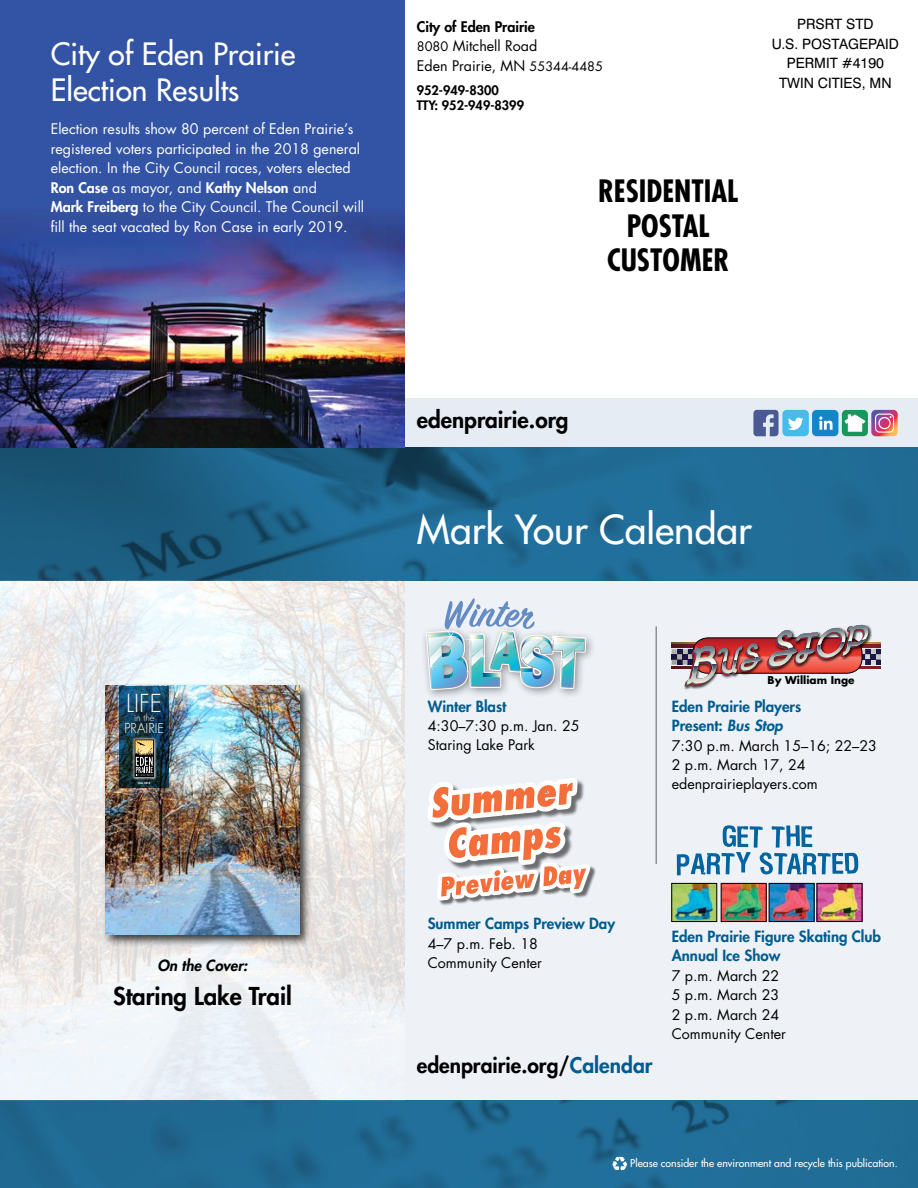
<style>
.page{position:relative;width:918px;height:1188px;background:#fff}
.page>*{position:absolute;margin:0;border:0;box-sizing:border-box;transform-origin:0 0}
.t1{font:39px "Futura";color:#fff}
.t2{font:30px/36px "Futura";color:#fff}
.t3{font:700 condensed 30px/34.7px "Futura";color:#000;text-align:center}
.t4{font:300 24.15px "Futura";color:#fff}
.t5{font:800 24px "Futura";color:#000}
.t6{font:800 22.5px "Futura";color:#000}
.t7{font:800 21px "Futura";color:#000}
.t8{font:800 15px/19.5px "Futura";color:#005c8f}
.t9{font:italic 800 15px "Futura";color:#000}
.t10{font:14.25px/19.5px "Futura";color:#fff}
.t11{font:14.25px/19.5px "Futura";color:#000}
.t12{font:14.25px/19.5px "Swiss 721 BT";color:#000;text-align:center}
.t13{font:300 13.2px "Futura";color:#fff}
.t14{font:800 12.75px/15px "Futura";color:#000}
.t15{font:10.5px "Futura";color:#fff}
.t16{font:700 10.5px "Futura";color:#000}
.t17{font:300 9.15px "Futura";color:#fff}
.t18{font:800 2.7px "Futura";color:#fff}
.s1{font-weight:800}
.s2{font-size:12.75px}
.s3{font-style:italic}
.s4{color:#005c8f}
</style>
<div class="page">
<div style="left:405px;top:398px;width:513px;height:49px;background:#e5ecf4"></div>
<div style="left:405px;top:580px;width:513px;height:520px;background:#eef2f7"></div>
<svg style="left:0;top:447px;width:918px;height:133px;background:#1d638a"></svg>
<div style="left:0;top:1100px;width:918px;height:88px;background:#206d96"></div>
<img style="left:0;top:0;width:405px;height:447px">
<svg style="left:871px;top:410px;width:27px;height:26px"></svg>
<svg style="left:753px;top:410px;width:26px;height:26px"></svg>
<div style="left:782px;top:410px;width:27px;height:26px;background:#47bbe9;border-radius:4px"></div>
<svg style="left:788px;top:418px;width:15px;height:12px"></svg>
<div style="left:842px;top:410px;width:26px;height:26px;background:#18975d;border-radius:4px"></div>
<svg style="left:844px;top:414px;width:21px;height:18px"></svg>
<div style="left:812px;top:410px;width:26px;height:26px;background:#1486c8;border-radius:4px"></div>
<svg style="left:819px;top:416px;width:14px;height:14px"></svg>
<hr style="left:656px;top:626px;width:1px;height:238px;background:#5f6062">
<svg style="left:612px;top:1156px;width:15px;height:15px"></svg>
<img style="left:0;top:580px;width:405px;height:520px">
<div style="left:102px;top:682px;width:210px;height:266px;background:#000;opacity:.75"></div>
<img style="left:106px;top:686px;width:193px;height:249px">
<svg style="left:119px;top:686px;width:50px;height:102px;background:#113a50"></svg>
<div style="left:131px;top:736px;width:26px;height:44px;background:#fff;opacity:.75"></div>
<svg style="left:134px;top:739px;width:20px;height:38px"></svg>
<svg style="left:420px;top:455px;width:163px;height:372px"></svg>
<svg style="left:433px;top:636px;width:163px;height:270px"></svg>
<svg style="left:433px;top:783px;width:140px;height:77px"></svg>
<svg style="left:441px;top:866px;width:145px;height:31px"></svg>
<div style="left:684px;top:625px;width:188px;height:65px;background:#000;opacity:.75"></div>
<img style="left:672px;top:625px;width:209px;height:62px">
<img style="left:674px;top:885px;width:41px;height:35px">
<div style="left:672px;top:883px;width:45px;height:39px;border:1px solid #000"></div>
<img style="left:723px;top:885px;width:41px;height:35px">
<div style="left:721px;top:883px;width:45px;height:39px;border:1px solid #000"></div>
<img style="left:771px;top:885px;width:41px;height:35px">
<div style="left:769px;top:883px;width:45px;height:39px;border:1px solid #000"></div>
<img style="left:819px;top:885px;width:41px;height:35px">
<div style="left:817px;top:883px;width:45px;height:39px;border:1px solid #000"></div>
<svg style="left:677px;top:825px;width:181px;height:50px"></svg>
<h2 class="t2" style="left:51px;top:36px;width:246px">City of Eden Prairie<br>Election Results</h2>
<p class="t10" style="left:51px;top:119px;width:315px">Election results show 80 percent of Eden Prairie’s registered voters participated in the 2018 general election. In the City Council races, voters elected <span class="s1">Ron Case</span> as mayor, and <span class="s1">Kathy Nelson</span> and<br><span class="s1">Mark Freiberg</span> to the City Council. The Council will fill the seat vacated by Ron Case in early 2019.</p>
<p class="t11" style="left:417px;top:17px;width:188px"><span class="s1">City of Eden Prairie<br></span><span class="s2">8080</span> Mitchell Road<br>Eden Prairie, MN <span class="s2">55344-4485</span></p>
<p class="t14" style="left:417px;top:82px;width:109px">952-949-8300<br>TTY: 952-949-8399</p>
<h2 class="t3" style="left:598px;top:174px;width:142px">RESIDENTIAL<br>POSTAL<br>CUSTOMER</h2>
<p class="t12" style="left:772px;top:14px;width:129px">PRSRT STD<br>U.S. POSTAGEPAID<br>PERMIT #4190<br>TWIN CITIES, MN</p>
<h3 class="t4" style="left:126px;top:689px;width:37px">LIFE</h3>
<p class="t17" style="left:134px;top:712px;width:22px">in the</p>
<p class="t13" style="left:124px;top:720px;width:41px">PRAIRIE</p>
<p class="t18" style="left:138px;top:781px;width:14px">FALL 2018</p>
<p class="t9" style="left:157px;top:956px;width:92px">On the Cover:</p>
<h3 class="t5" style="left:113px;top:981px;width:180px">Staring Lake Trail</h3>
<h3 class="t6" style="left:417px;top:406px;width:153px">edenprairie.org</h3>
<h1 class="t1" style="left:417px;top:506px;width:336px">Mark Your Calendar</h1>
<p class="t16" style="left:768px;top:673px;width:88px">By William Inge</p>
<p class="t8" style="left:428px;top:696px;width:80px">Winter Blast</p>
<p class="t11" style="left:428px;top:716px;width:153px">4:30–7:30 p.m. Jan. 25<br>Staring Lake Park</p>
<p class="t8" style="left:672px;top:696px;width:131px">Eden Prairie Players<br>Present: <span class="s3">Bus Stop</span></p>
<p class="t11" style="left:672px;top:736px;width:207px">7:30 p.m. March 15–16; 22–23<br>2 p.m. March 17, 24 edenprairieplayers.com</p>
<p class="t8" style="left:428px;top:914px;width:189px">Summer Camps Preview Day</p>
<p class="t11" style="left:428px;top:934px;width:116px">4–7 p.m. Feb. 18<br>Community Center</p>
<h3 class="t7" style="left:417px;top:1052px;width:237px">edenprairie.org/<span class="s4">Calendar</span></h3>
<p class="t8" style="left:672px;top:927px;width:211px">Eden Prairie Figure Skating Club<br>Annual Ice Show</p>
<p class="t11" style="left:672px;top:966px;width:116px">7 p.m. March 22<br>5 p.m. March 23<br>2 p.m. March 24<br>Community Center</p>
<p class="t15" style="left:630px;top:1157px;width:269px">Please consider the environment and recycle this publication.</p>
</div>
